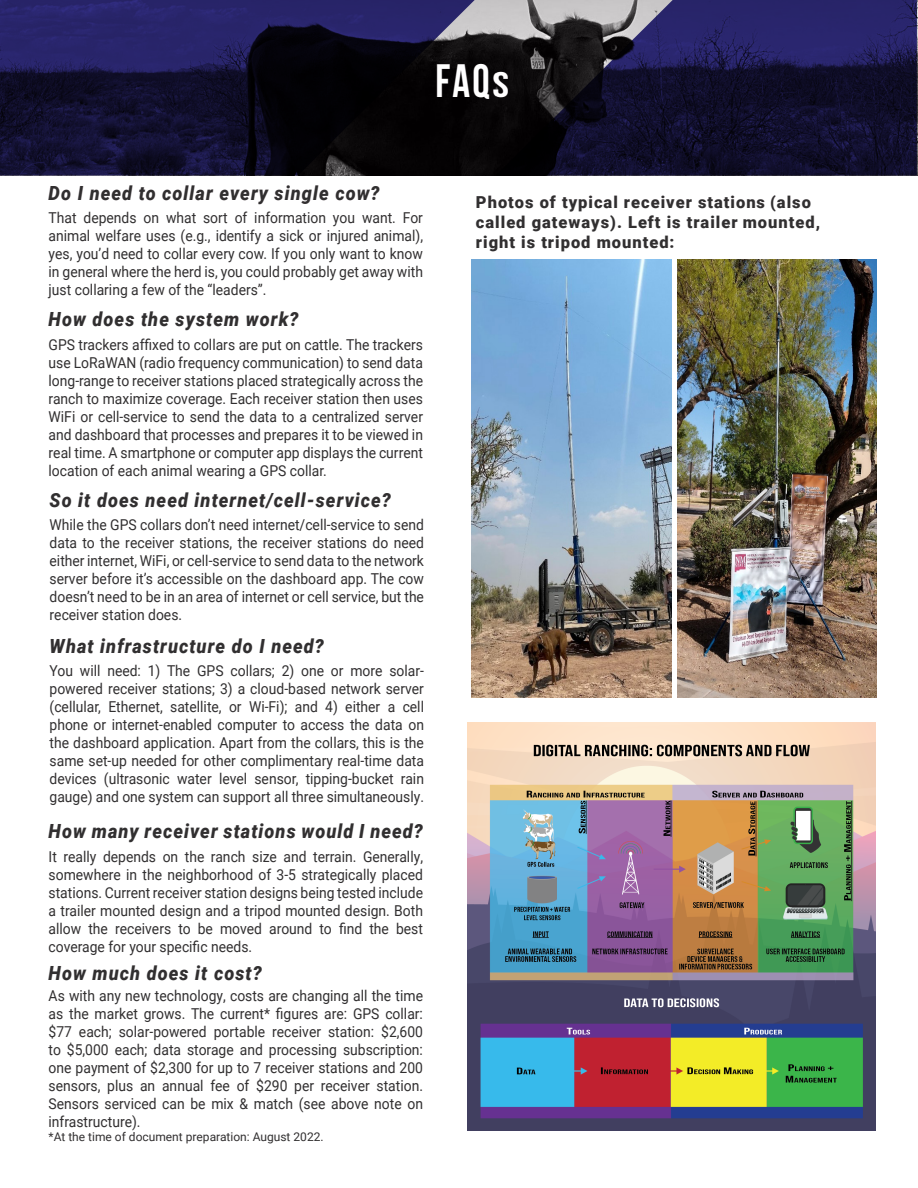
<style>
.page{position:relative;width:918px;height:1188px;background:#fff}
.page>*{position:absolute;margin:0;border:0;box-sizing:border-box;transform-origin:0 0}
.t1{font:700 46.8px "Bebas Neue";color:#fff;scale:.93 1}
.t2{font:italic 900 19.5px "Roboto";letter-spacing:.06em;color:#312f30;scale:.93 1}
.t3{font:900 16.5px/19.8px "Roboto";letter-spacing:.06em;color:#312f30}
.t4{font:15px/18px "Roboto";color:#312f30;text-align:justify;scale:.93 1}
.t5{font:12px "Roboto";color:#312f30}
.s1{font-size:35.55px}
</style>
<div class="page">
<img style="left:471px;top:259px;width:201px;height:438px">
<img style="left:678px;top:259px;width:199px;height:438px">
<img style="left:467px;top:723px;width:408px;height:408px">
<svg style="left:0;top:0;width:496px;height:175px;background:#161432"></svg>
<svg style="left:496px;top:0;width:421px;height:176px;background:#211f3e"></svg>
<h1 class="t1" style="left:435px;top:55px;width:80px">FAQ<span class="s1">s</span></h1>
<p class="t2" style="left:49px;top:180px;width:357px">Do I need to collar every single cow?</p>
<p class="t4" style="left:49px;top:209px;width:404px">That depends on what sort of information you want. For animal welfare uses (e.g., identify a sick or injured animal), yes, you’d need to collar every cow. If you only want to know in general where the herd is, you could probably get away with just collaring a few of the “leaders”.</p>
<p class="t2" style="left:49px;top:306px;width:270px">How does the system work?</p>
<p class="t4" style="left:49px;top:335px;width:404px">GPS trackers affixed to collars are put on cattle. The trackers use LoRaWAN (radio frequency communication) to send data long-range to receiver stations placed strategically across the ranch to maximize coverage. Each receiver station then uses WiFi or cell-service to send the data to a centralized server and dashboard that processes and prepares it to be viewed in real time. A smartphone or computer app displays the current location of each animal wearing a GPS collar.</p>
<p class="t2" style="left:50px;top:486px;width:369px">So it does need internet/cell-service?</p>
<p class="t4" style="left:50px;top:515px;width:404px">While the GPS collars don’t need internet/cell-service to send data to the receiver stations, the receiver stations do need either internet, WiFi, or cell-service to send data to the network server before it’s accessible on the dashboard app. The cow doesn’t need to be in an area of internet or cell service, but the receiver station does.</p>
<p class="t2" style="left:50px;top:632px;width:297px">What infrastructure do I need?</p>
<p class="t4" style="left:50px;top:661px;width:404px">You will need: 1) The GPS collars; 2) one or more solar&shy;powered receiver stations; 3) a cloud-based network server (cellular, Ethernet, satellite, or Wi-Fi); and 4) either a cell phone or internet-enabled computer to access the data on the dashboard application. Apart from the collars, this is the same set-up needed for other complimentary real-time data devices (ultrasonic water level sensor, tipping-bucket rain gauge) and one system can support all three simultaneously.</p>
<p class="t2" style="left:49px;top:817px;width:404px">How many receiver stations would I need?</p>
<p class="t4" style="left:49px;top:848px;width:404px">It really depends on the ranch size and terrain. Generally, somewhere in the neighborhood of 3-5 strategically placed stations. Current receiver station designs being tested include a trailer mounted design and a tripod mounted design. Both allow the receivers to be moved around to find the best coverage for your specific needs.</p>
<p class="t2" style="left:49px;top:960px;width:231px">How much does it cost?</p>
<p class="t4" style="left:49px;top:986px;width:404px">As with any new technology, costs are changing all the time as the market grows. The current* figures are: GPS collar: $77 each; solar-powered portable receiver station: $2,600 to $5,000 each; data storage and processing subscription: one payment of $2,300 for up to 7 receiver stations and 200 sensors, plus an annual fee of $290 per receiver station.<br>Sensors serviced can be mix &amp; match (see above note on infrastructure).</p>
<p class="t5" style="left:49px;top:1129px;width:277px">*At the time of document preparation: August 2022.</p>
<p class="t3" style="left:476px;top:192px;width:346px">Photos of typical receiver stations (also called gateways). Left is trailer mounted, right is tripod mounted:</p>
</div>
